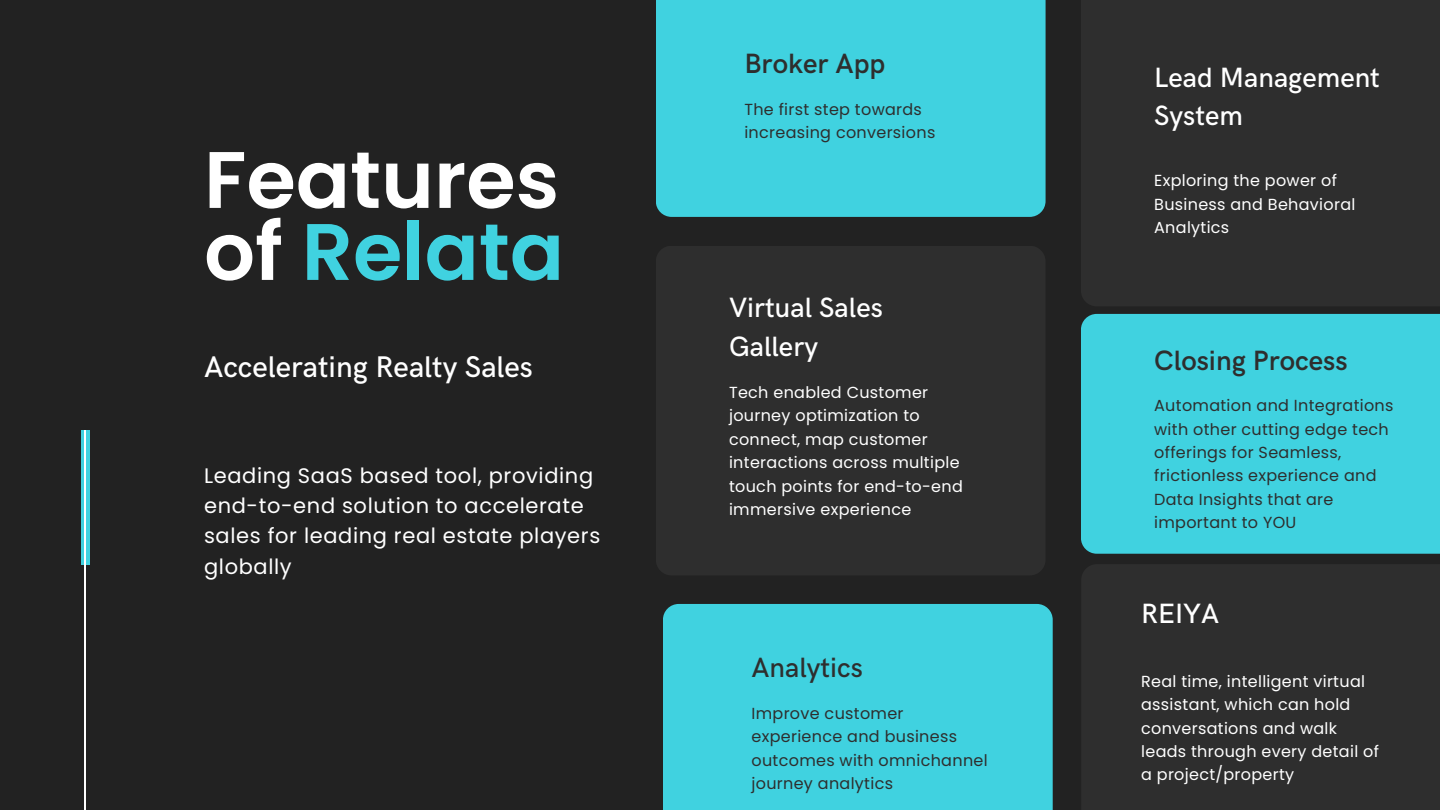
<style>
.page{position:relative;width:1440px;height:810px;background:#222}
.page>*{position:absolute;margin:0;border:0;box-sizing:border-box;transform-origin:0 0}
.t1{font:600 80px/72px "Poppins";color:#fff}
.t2{font:500 30px "HK Grotesk";color:#fff}
.t3{font:500 28px/38.6px "HK Grotesk";color:#fff}
.t4{font:600 28px "HK Grotesk";color:#2e2e2e}
.t5{font:500 28px "HK Grotesk";color:#2e2e2e}
.t6{font:21px/30.3px "Poppins";letter-spacing:.03em;color:#fff}
.t7{font:16px/23.4px "Poppins";letter-spacing:.02em;color:#fff}
.t8{font:16px/23.4px "Poppins";letter-spacing:.02em;color:#2e2e2e}
.s1{color:#40d2e0}
</style>
<div class="page">
<svg style="left:81px;top:430px;width:9px;height:135px"></svg>
<hr style="left:85px;top:430px;width:1px;height:380px;background:#fff">
<div style="left:656px;top:0;width:390px;height:217px;background:#40d2e0"></div>
<div style="left:656px;top:246px;width:390px;height:329px;background:#2e2e2e;border-radius:16px"></div>
<div style="left:1081px;top:314px;width:359px;height:240px;background:#40d2e0"></div>
<div style="left:1081px;top:0;width:359px;height:306px;background:#2e2e2e"></div>
<div style="left:663px;top:604px;width:390px;height:206px;background:#40d2e0"></div>
<div style="left:1082px;top:565px;width:358px;height:245px;background:#2e2e2e"></div>
<p class="t1" style="left:204px;top:144px;width:362px">Features of <span class="s1">Relata</span></p>
<p class="t2" style="left:204px;top:350px;width:330px">Accelerating Realty Sales</p>
<p class="t6" style="left:204px;top:460px;width:398px">Leading SaaS based tool, providing end-to-end solution to accelerate sales for leading real estate players globally</p>
<p class="t4" style="left:744px;top:48px;width:143px">Broker App</p>
<p class="t8" style="left:744px;top:98px;width:192px">The first step towards increasing conversions</p>
<p class="t3" style="left:729px;top:290px;width:155px">Virtual Sales<br>Gallery</p>
<p class="t7" style="left:729px;top:381px;width:235px">Tech enabled Customer journey optimization to connect, map customer interactions across multiple touch points for end-to-end immersive experience</p>
<p class="t5" style="left:752px;top:652px;width:113px">Analytics</p>
<p class="t8" style="left:752px;top:702px;width:238px">Improve customer experience and business outcomes with omnichannel journey analytics</p>
<p class="t3" style="left:1154px;top:59px;width:227px">Lead Management<br>System</p>
<p class="t7" style="left:1154px;top:169px;width:203px">Exploring the power of<br>Business and Behavioral<br>Analytics</p>
<p class="t4" style="left:1154px;top:344px;width:195px">Closing Process</p>
<p class="t8" style="left:1154px;top:394px;width:241px">Automation and Integrations with other cutting edge tech offerings for Seamless, frictionless experience and<br>Data Insights that are important to YOU</p>
<p class="t3" style="left:1141px;top:595px;width:80px">REIYA</p>
<p class="t7" style="left:1141px;top:669px;width:239px">Real time, intelligent virtual assistant, which can hold conversations and walk leads through every detail of a project/property</p>
</div>
